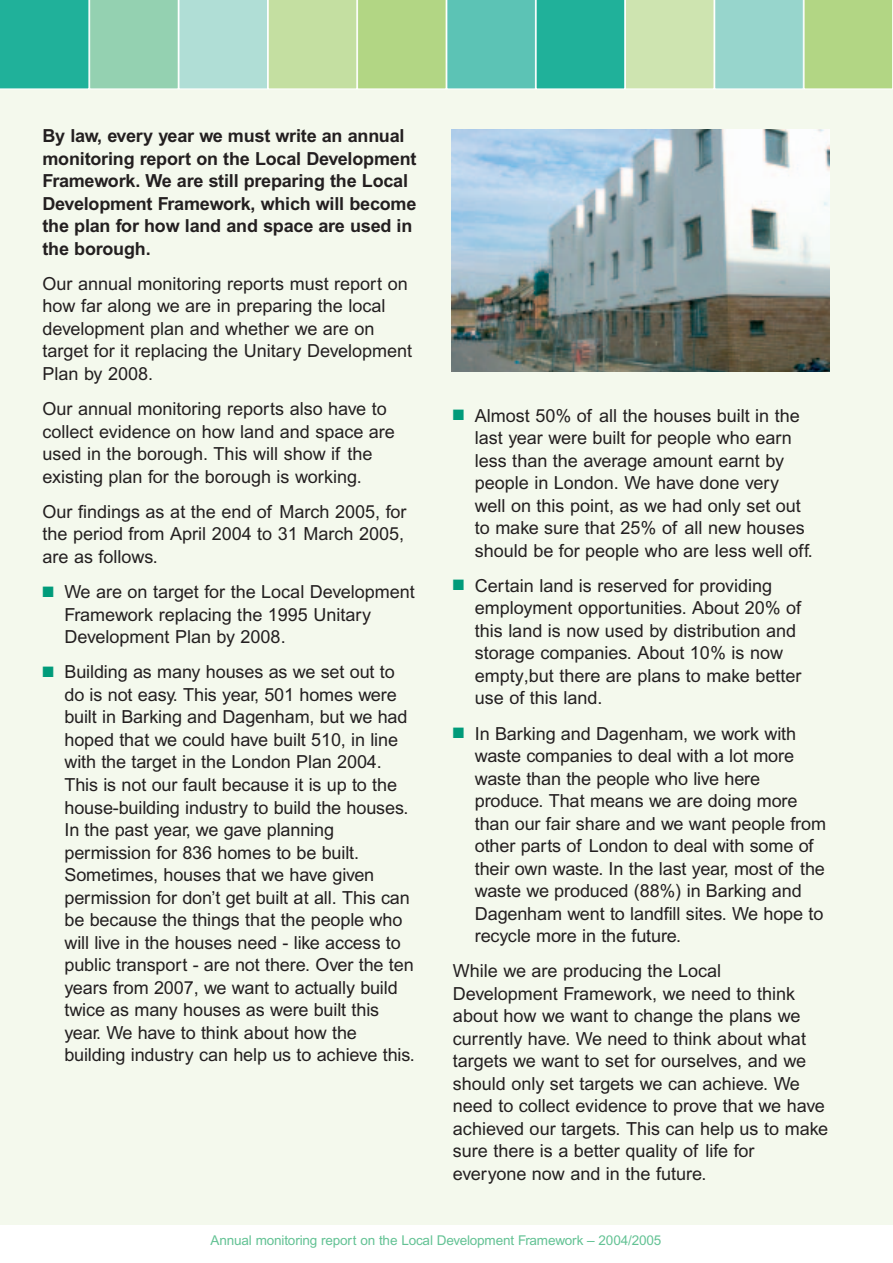
<style>
.page{position:relative;width:893px;height:1263px;background:#fff}
.page>*{position:absolute;margin:0;border:0;box-sizing:border-box;transform-origin:0 0}
.t1{font:18px/22.5px "Arial";color:#231f20}
.t2{font:700 18px/22.5px "Arial";letter-spacing:-.01em;color:#231f20}
.t3{font:13.5px "Arial";letter-spacing:-.01em;color:#63c294}
.s1{color:#009b7a}
</style>
<div class="page">
<div style="left:0;top:63px;width:893px;height:1162px;background:#f4f9ed"></div>
<svg style="left:0;top:0;width:893px;height:89px"></svg>
<img style="left:451px;top:129px;width:378px;height:243px">
<p class="t2" style="left:43px;top:126px;width:375px">By law, every year we must write an annual monitoring report on the Local Development Framework. We are still preparing the Local Development Framework, which will become the plan for how land and space are used in the borough.</p>
<p class="t1" style="left:43px;top:274px;width:371px">Our annual monitoring reports must report on how far along we are in preparing the local development plan and whether we are on target for it replacing the Unitary Development Plan by 2008.</p>
<p class="t1" style="left:43px;top:399px;width:354px">Our annual monitoring reports also have to collect evidence on how land and space are used in the borough. This will show if the existing plan for the borough is working.</p>
<p class="t1" style="left:43px;top:502px;width:365px">Our findings as at the end of March 2005, for the period from April 2004 to 31 March 2005, are as follows.</p>
<p class="t1" style="left:64px;top:582px;width:352px;text-indent:-22px"><span class="s1">■</span> We are on target for the Local Development<br>Framework replacing the 1995 Unitary<br>Development Plan by 2008.</p>
<p class="t1" style="left:64px;top:662px;width:352px;text-indent:-22px"><span class="s1">■</span> Building as many houses as we set out to do is not easy. This year, 501 homes were built in Barking and Dagenham, but we had hoped that we could have built 510, in line with the target in the London Plan 2004.<br>This is not our fault because it is up to the house-building industry to build the houses.<br>In the past year, we gave planning permission for 836 homes to be built.<br>Sometimes, houses that we have given permission for don’t get built at all. This can be because the things that the people who will live in the houses need - like access to public transport - are not there. Over the ten years from 2007, we want to actually build twice as many houses as were built this year. We have to think about how the building industry can help us to achieve this.</p>
<p class="t1" style="left:475px;top:406px;width:340px;text-indent:-22px"><span class="s1">■</span> Almost 50% of all the houses built in the last year were built for people who earn less than the average amount earnt by people in London. We have done very well on this point, as we had only set out to make sure that 25% of all new houses should be for people who are less well off.</p>
<p class="t1" style="left:475px;top:576px;width:328px;text-indent:-22px"><span class="s1">■</span> Certain land is reserved for providing employment opportunities. About 20% of this land is now used by distribution and storage companies. About 10% is now empty,but there are plans to make better use of this land.</p>
<p class="t1" style="left:475px;top:724px;width:353px;text-indent:-22px"><span class="s1">■</span> In Barking and Dagenham, we work with waste companies to deal with a lot more waste than the people who live here produce. That means we are doing more than our fair share and we want people from other parts of London to deal with some of their own waste. In the last year, most of the waste we produced (88%) in Barking and Dagenham went to landfill sites. We hope to recycle more in the future.</p>
<p class="t1" style="left:453px;top:961px;width:377px">While we are producing the Local Development Framework, we need to think about how we want to change the plans we currently have. We need to think about what targets we want to set for ourselves, and we should only set targets we can achieve. We need to collect evidence to prove that we have achieved our targets. This can help us to make sure there is a better quality of life for everyone now and in the future.</p>
<p class="t3" style="left:211px;top:1235px;width:452px">Annual monitoring report on the Local Development Framework – 2004/2005</p>
</div>
